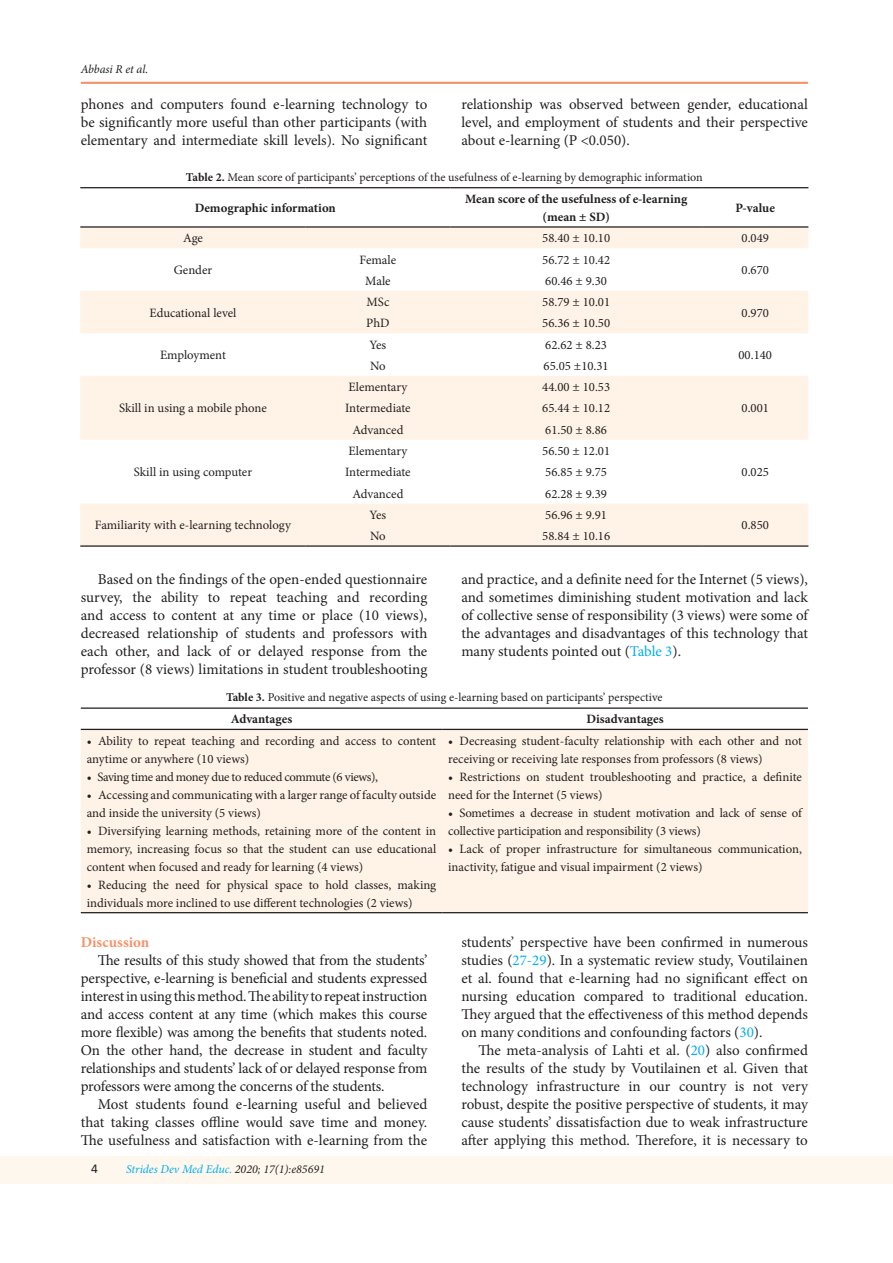
<style>
.page{position:relative;width:893px;height:1263px;background:#fff}
.page>*{position:absolute;margin:0;border:0;box-sizing:border-box;transform-origin:0 0}
.Matn{font:15px/18px "Minion Pro";letter-spacing:-.005em;color:#231f20;text-align:justify}
.Titr2{font:700 15px "Minion Pro";color:#f79268}
.t1{font:13.5px "Calibri";color:#231f20}
.Jadval_vasatchin{font:12.75px/18px "Minion Pro";color:#231f20}
.TitrJadval{font:700 12.75px/18px "Minion Pro";color:#231f20;text-align:center}
.Jadval_vasatchin-2{font:12.75px "Minion Pro";letter-spacing:-.03em;color:#231f20}
.Zirnevis_Tasvir{font:12px "Minion Pro";color:#231f20}
.t2{font:italic 12px "Minion Pro";color:#00aeef}
.t3{font:italic 12px "Minion Pro";letter-spacing:-.01em;color:#231f20}
.s1{font-weight:700}
.s2{color:#00aeef}
.s3{color:#231f20}
</style>
<div class="page">
<hr style="left:81px;top:82px;width:727px;height:2px;background:#f79268">
<div style="left:0;top:1157px;width:893px;height:27px;background:#fef7ee"></div>
<svg style="left:80px;top:228px;width:728px;height:317px;fill:#fef3e6"></svg>
<hr style="left:702px;top:187px;width:106px;height:1px;background:#231f20">
<hr style="left:450px;top:187px;width:252px;height:1px;background:#231f20">
<hr style="left:306px;top:187px;width:144px;height:1px;background:#231f20">
<hr style="left:80px;top:187px;width:226px;height:1px;background:#231f20">
<hr style="left:702px;top:226px;width:106px;height:2px;background:#231f20">
<hr style="left:450px;top:226px;width:252px;height:2px;background:#231f20">
<hr style="left:306px;top:226px;width:144px;height:2px;background:#231f20">
<hr style="left:80px;top:226px;width:226px;height:2px;background:#231f20">
<hr style="left:702px;top:545px;width:106px;height:2px;background:#231f20">
<hr style="left:450px;top:545px;width:252px;height:2px;background:#231f20">
<hr style="left:306px;top:545px;width:144px;height:2px;background:#231f20">
<hr style="left:80px;top:545px;width:226px;height:2px;background:#231f20">
<div style="left:81px;top:730px;width:727px;height:182px;background:#fef3e6"></div>
<hr style="left:81px;top:707px;width:361px;height:2px;background:#231f20">
<hr style="left:442px;top:707px;width:366px;height:2px;background:#231f20">
<hr style="left:81px;top:729px;width:361px;height:1px;background:#231f20">
<hr style="left:442px;top:729px;width:366px;height:1px;background:#231f20">
<hr style="left:81px;top:912px;width:361px;height:1px;background:#231f20">
<hr style="left:442px;top:912px;width:366px;height:1px;background:#231f20">
<p class="t3" style="left:81px;top:61px;width:69px">Abbasi R et al.</p>
<p class="Matn" style="left:81px;top:95px;width:348px">phones and computers found e-learning technology to be significantly more useful than other participants (with elementary and intermediate skill levels). No significant</p>
<p class="Matn" style="left:461px;top:95px;width:348px">relationship was observed between gender, educational level, and employment of students and their perspective about e-learning (P &lt;0.050).</p>
<p class="Zirnevis_Tasvir" style="left:186px;top:169px;width:518px"><span class="s1">Table 2.</span> Mean score of participants’ perceptions of the usefulness of e-learning by demographic information</p>
<p class="TitrJadval" style="left:735px;top:199px;width:41px">P-value</p>
<p class="TitrJadval" style="left:465px;top:190px;width:224px">Mean score of the usefulness of e-learning (mean ± SD)</p>
<p class="TitrJadval" style="left:195px;top:199px;width:143px">Demographic information</p>
<p class="Jadval_vasatchin" style="left:183px;top:229px;width:21px">Age</p>
<p class="Jadval_vasatchin" style="left:542px;top:229px;width:69px">58.40 ± 10.10</p>
<p class="Jadval_vasatchin" style="left:742px;top:229px;width:29px">0.049</p>
<p class="Jadval_vasatchin" style="left:742px;top:261px;width:29px">0.670</p>
<p class="Jadval_vasatchin" style="left:360px;top:250px;width:38px">Female</p>
<p class="Jadval_vasatchin" style="left:542px;top:250px;width:69px">56.72 ± 10.42</p>
<p class="Jadval_vasatchin" style="left:174px;top:261px;width:40px">Gender</p>
<p class="Jadval_vasatchin" style="left:365px;top:272px;width:27px">Male</p>
<p class="Jadval_vasatchin" style="left:545px;top:272px;width:63px">60.46 ± 9.30</p>
<p class="Jadval_vasatchin" style="left:149px;top:304px;width:89px">Educational level</p>
<p class="Jadval_vasatchin" style="left:160px;top:346px;width:67px">Employment</p>
<p class="Jadval_vasatchin" style="left:366px;top:293px;width:24px">MSc</p>
<p class="Jadval_vasatchin" style="left:542px;top:293px;width:69px">58.79 ± 10.01</p>
<p class="Jadval_vasatchin" style="left:366px;top:314px;width:25px">PhD</p>
<p class="Jadval_vasatchin" style="left:542px;top:314px;width:69px">56.36 ± 10.50</p>
<p class="Jadval_vasatchin" style="left:370px;top:336px;width:18px">Yes</p>
<p class="Jadval_vasatchin" style="left:545px;top:336px;width:63px">62.62 ± 8.23</p>
<p class="Jadval_vasatchin" style="left:370px;top:357px;width:17px">No</p>
<p class="Jadval_vasatchin" style="left:544px;top:357px;width:67px">65.05 ±10.31</p>
<p class="Jadval_vasatchin" style="left:348px;top:378px;width:60px">Elementary</p>
<p class="Jadval_vasatchin" style="left:542px;top:378px;width:69px">44.00 ± 10.53</p>
<p class="Jadval_vasatchin" style="left:119px;top:399px;width:149px">Skill in using a mobile phone</p>
<p class="Jadval_vasatchin" style="left:345px;top:399px;width:67px">Intermediate</p>
<p class="Jadval_vasatchin" style="left:542px;top:399px;width:69px">65.44 ± 10.12</p>
<p class="Jadval_vasatchin" style="left:352px;top:421px;width:53px">Advanced</p>
<p class="Jadval_vasatchin" style="left:545px;top:421px;width:63px">61.50 ± 8.86</p>
<p class="Jadval_vasatchin" style="left:348px;top:442px;width:60px">Elementary</p>
<p class="Jadval_vasatchin" style="left:542px;top:442px;width:69px">56.50 ± 12.01</p>
<p class="Jadval_vasatchin" style="left:134px;top:463px;width:120px">Skill in using computer</p>
<p class="Jadval_vasatchin" style="left:345px;top:463px;width:67px">Intermediate</p>
<p class="Jadval_vasatchin" style="left:545px;top:463px;width:63px">56.85 ± 9.75</p>
<p class="Jadval_vasatchin" style="left:352px;top:484px;width:53px">Advanced</p>
<p class="Jadval_vasatchin" style="left:545px;top:484px;width:63px">62.28 ± 9.39</p>
<p class="Jadval_vasatchin" style="left:742px;top:304px;width:29px">0.970</p>
<p class="Jadval_vasatchin" style="left:738px;top:346px;width:35px">00.140</p>
<p class="Jadval_vasatchin" style="left:742px;top:399px;width:29px">0.001</p>
<p class="Jadval_vasatchin" style="left:742px;top:463px;width:29px">0.025</p>
<p class="Jadval_vasatchin" style="left:370px;top:506px;width:18px">Yes</p>
<p class="Jadval_vasatchin" style="left:545px;top:506px;width:63px">56.96 ± 9.91</p>
<p class="Jadval_vasatchin" style="left:95px;top:516px;width:198px">Familiarity with e-learning technology</p>
<p class="Jadval_vasatchin" style="left:742px;top:516px;width:29px">0.850</p>
<p class="Jadval_vasatchin" style="left:370px;top:527px;width:17px">No</p>
<p class="Jadval_vasatchin" style="left:542px;top:527px;width:69px">58.84 ± 10.16</p>
<p class="Matn" style="left:81px;top:570px;width:348px;text-indent:17px">Based on the findings of the open-ended questionnaire survey, the ability to repeat teaching and recording and access to content at any time or place (10 views), decreased relationship of students and professors with each other, and lack of or delayed response from the professor (8 views) limitations in student troubleshooting</p>
<p class="Zirnevis_Tasvir" style="left:226px;top:690px;width:438px"><span class="s1">Table 3.</span> Positive and negative aspects of using e-learning based on participants’ perspective</p>
<p class="TitrJadval" style="left:231px;top:710px;width:63px">Advantages</p>
<p class="TitrJadval" style="left:586px;top:710px;width:79px">Disadvantages</p>
<p class="Jadval_vasatchin" style="left:87px;top:732px;width:351px">• Ability to repeat teaching and recording and access to content anytime or anywhere (10 views)</p>
<p class="Jadval_vasatchin-2" style="left:87px;top:768px;width:293px">• Saving time and money due to reduced commute (6 views),</p>
<p class="Jadval_vasatchin" style="left:87px;top:786px;width:351px">• Accessing and communicating with a larger range of faculty outside and inside the university (5 views)</p>
<p class="Jadval_vasatchin" style="left:87px;top:822px;width:351px;text-align:justify">• Diversifying learning methods, retaining more of the content in memory, increasing focus so that the student can use educational content when focused and ready for learning (4 views)</p>
<p class="Jadval_vasatchin" style="left:87px;top:876px;width:351px">• Reducing the need for physical space to hold classes, making individuals more inclined to use different technologies (2 views)</p>
<p class="Matn" style="left:461px;top:570px;width:348px">and practice, and a definite need for the Internet (5 views), and sometimes diminishing student motivation and lack of collective sense of responsibility (3 views) were some of the advantages and disadvantages of this technology that many students pointed out (<span class="s2">Table 3</span>).</p>
<p class="Jadval_vasatchin" style="left:448px;top:732px;width:355px">• Decreasing student-faculty relationship with each other and not receiving or receiving late responses from professors (8 views)</p>
<p class="Jadval_vasatchin" style="left:448px;top:768px;width:355px">• Restrictions on student troubleshooting and practice, a definite need for the Internet (5 views)</p>
<p class="Jadval_vasatchin" style="left:448px;top:804px;width:355px">• Sometimes a decrease in student motivation and lack of sense of collective participation and responsibility (3 views)</p>
<p class="Jadval_vasatchin" style="left:448px;top:840px;width:355px">• Lack of proper infrastructure for simultaneous communication, inactivity, fatigue and visual impairment (2 views)</p>
<p class="Titr2" style="left:81px;top:931px;width:70px">Discussion</p>
<p class="Matn" style="left:81px;top:951px;width:348px;text-indent:17px">The results of this study showed that from the students’ perspective, e-learning is beneficial and students expressed interest in using this method. The ability to repeat instruction and access content at any time (which makes this course more flexible) was among the benefits that students noted.<br>On the other hand, the decrease in student and faculty relationships and students’ lack of or delayed response from professors were among the concerns of the students.</p>
<p class="Matn" style="left:81px;top:1095px;width:348px;text-indent:17px">Most students found e-learning useful and believed that taking classes offline would save time and money.<br>The usefulness and satisfaction with e-learning from the</p>
<p class="t1" style="left:91px;top:1159px;width:8px">4</p>
<p class="t2" style="left:126px;top:1161px;width:200px">Strides Dev Med Educ. <span class="s3">2020; 17(1):e85691</span></p>
<p class="Matn" style="left:461px;top:933px;width:348px">students’ perspective have been confirmed in numerous studies (<span class="s2">27-29</span>). In a systematic review study, Voutilainen et al. found that e-learning had no significant effect on nursing education compared to traditional education.<br>They argued that the effectiveness of this method depends on many conditions and confounding factors (<span class="s2">30</span>).</p>
<p class="Matn" style="left:461px;top:1041px;width:348px;text-indent:17px">The meta-analysis of Lahti et al. (<span class="s2">20</span>) also confirmed the results of the study by Voutilainen et al. Given that technology infrastructure in our country is not very robust, despite the positive perspective of students, it may cause students’ dissatisfaction due to weak infrastructure after applying this method. Therefore, it is necessary to</p>
</div>
